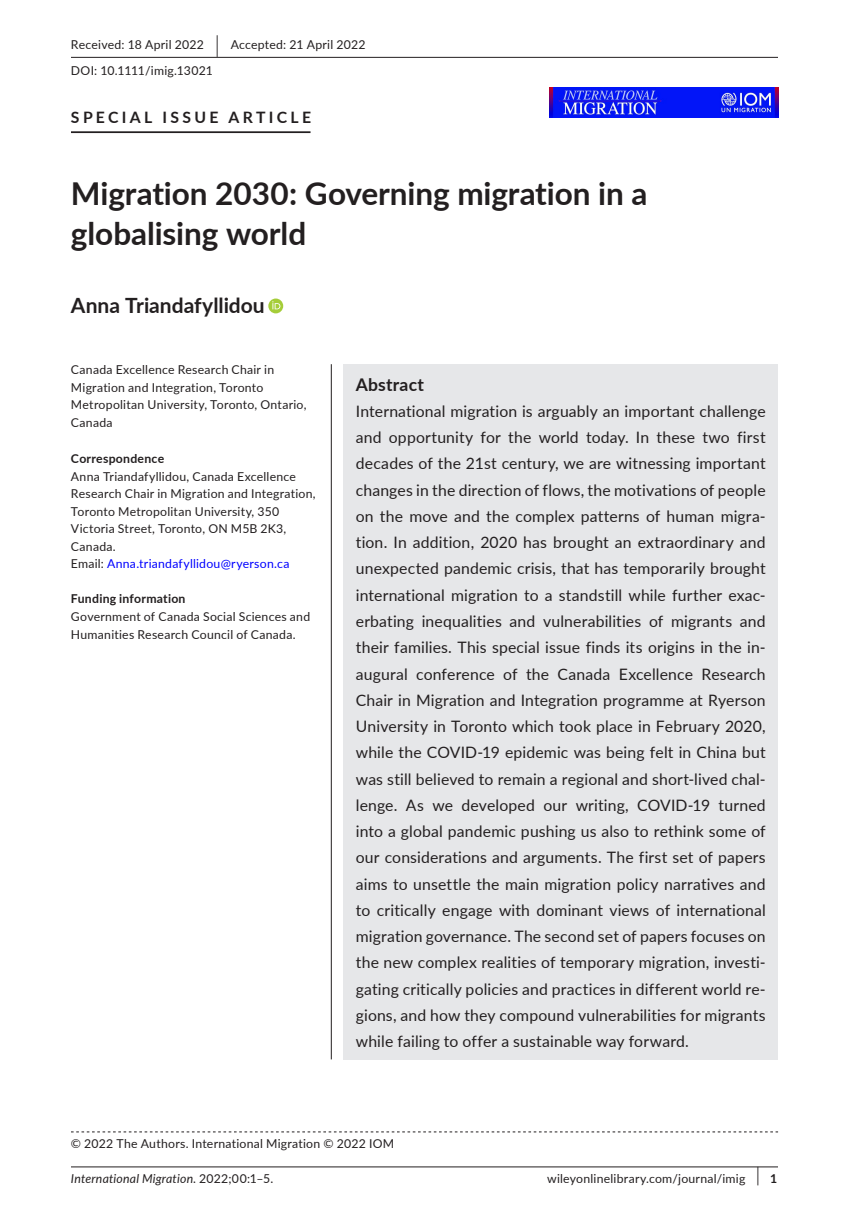
<style>
.page{position:relative;width:849px;height:1221px;background:#fff}
.page>*{position:absolute;margin:0;border:0;box-sizing:border-box;transform-origin:0 0}
.t1{font:700 31.5px/40.2px "Lato";letter-spacing:-.005em;color:#231f20}
.t2{font:700 21px "Lato";color:#231f20}
.t3{font:700 17.5px "Lato";letter-spacing:.015em;color:#231f20}
.t4{font:15.75px/26.2px "Lato";letter-spacing:.01em;color:#231f20;text-align:justify}
.t5{font:700 15.75px "Lato";letter-spacing:.21em;color:#231f20}
.t6{font:12.25px/17.5px "Lato";letter-spacing:.02em;color:#231f20}
.t7{font:italic 12.25px "Lato";letter-spacing:.015em;color:#231f20}
.t8{font:700 12.25px "Lato";letter-spacing:.02em;color:#231f20}
.s1{font-size:22.93px}
.s2{color:#00f}
.s3{font-style:normal}
.s4{font-size:19.6px}
.s5{font-weight:700}
</style>
<div class="page">
<hr style="left:71px;top:1166px;width:706px;height:1px;background:#231f20">
<img style="left:549px;top:87px;width:228px;height:30px">
<hr style="left:71px;top:131px;width:239px;height:2px;background:#231f20">
<svg style="left:268px;top:298px;width:15px;height:15px"></svg>
<svg style="left:272px;top:301px;width:8px;height:8px"></svg>
<hr style="left:71px;top:57px;width:706px;height:1px;background:#231f20">
<svg style="left:71px;top:1131px;width:706px;height:1px"></svg>
<div style="left:343px;top:364px;width:434px;height:695px;background:#e6e7e9"></div>
<hr style="left:331px;top:364px;width:1px;height:695px;background:#231f20">
<p class="t6" style="left:71px;top:31px;width:296px;line-height:26.2px">Received: 18 April 2022 <span class="s1">|</span> Accepted: 21 April 2022<br>DOI: 10.1111/imig.13021</p>
<p class="t5" style="left:71px;top:105px;width:241px">SPECIAL ISSUE ARTICLE</p>
<h1 class="t1" style="left:71px;top:172px;width:578px">Migration 2030: Governing migration in a globalising world</h1>
<h2 class="t2" style="left:71px;top:290px;width:195px">Anna Triandafyllidou</h2>
<p class="t6" style="left:71px;top:360px;width:237px">Canada Excellence Research Chair in<br>Migration and Integration, Toronto<br>Metropolitan University, Toronto, Ontario,<br>Canada</p>
<p class="t8" style="left:71px;top:450px;width:95px">Correspondence</p>
<p class="t6" style="left:71px;top:467px;width:246px">Anna Triandafyllidou, Canada Excellence Research Chair in Migration and Integration, Toronto Metropolitan University, 350<br>Victoria Street, Toronto, ON M5B 2K3, Canada.<br>Email: <span class="s2">Anna.triandafyllidou@ryerson.ca</span></p>
<p class="t8" style="left:71px;top:590px;width:116px">Funding information</p>
<p class="t6" style="left:71px;top:607px;width:241px">Government of Canada Social Sciences and<br>Humanities Research Council of Canada.</p>
<p class="t3" style="left:356px;top:371px;width:70px">Abstract</p>
<p class="t4" style="left:356px;top:397px;width:411px">International migration is arguably an important challenge and opportunity for the world today. In these two first decades of the 21st century, we are witnessing important changes in the direction of flows, the motivations of people on the move and the complex patterns of human migra&shy;tion. In addition, 2020 has brought an extraordinary and unexpected pandemic crisis, that has temporarily brought international migration to a standstill while further exac&shy;erbating inequalities and vulnerabilities of migrants and their families. This special issue finds its origins in the in&shy;augural conference of the Canada Excellence Research Chair in Migration and Integration programme at Ryerson University in Toronto which took place in February 2020, while the COVID-19 epidemic was being felt in China but was still believed to remain a regional and short-lived chal&shy;lenge. As we developed our writing, COVID-19 turned into a global pandemic pushing us also to rethink some of our considerations and arguments. The first set of papers aims to unsettle the main migration policy narratives and to critically engage with dominant views of international migration governance. The second set of papers focuses on the new complex realities of temporary migration, investi&shy;gating critically policies and practices in different world re&shy;gions, and how they compound vulnerabilities for migrants while failing to offer a sustainable way forward.</p>
<p class="t6" style="left:71px;top:1134px;width:324px">© 2022 The Authors. International Migration © 2022 IOM</p>
<p class="t7" style="left:71px;top:1169px;width:204px">International Migration. <span class="s3">2022;00:1–5.</span></p>
<p class="t6" style="left:547px;top:1169px;width:232px">wileyonlinelibrary.com/journal/imig <span class="s4">|</span> <span class="s5">1</span></p>
</div>
